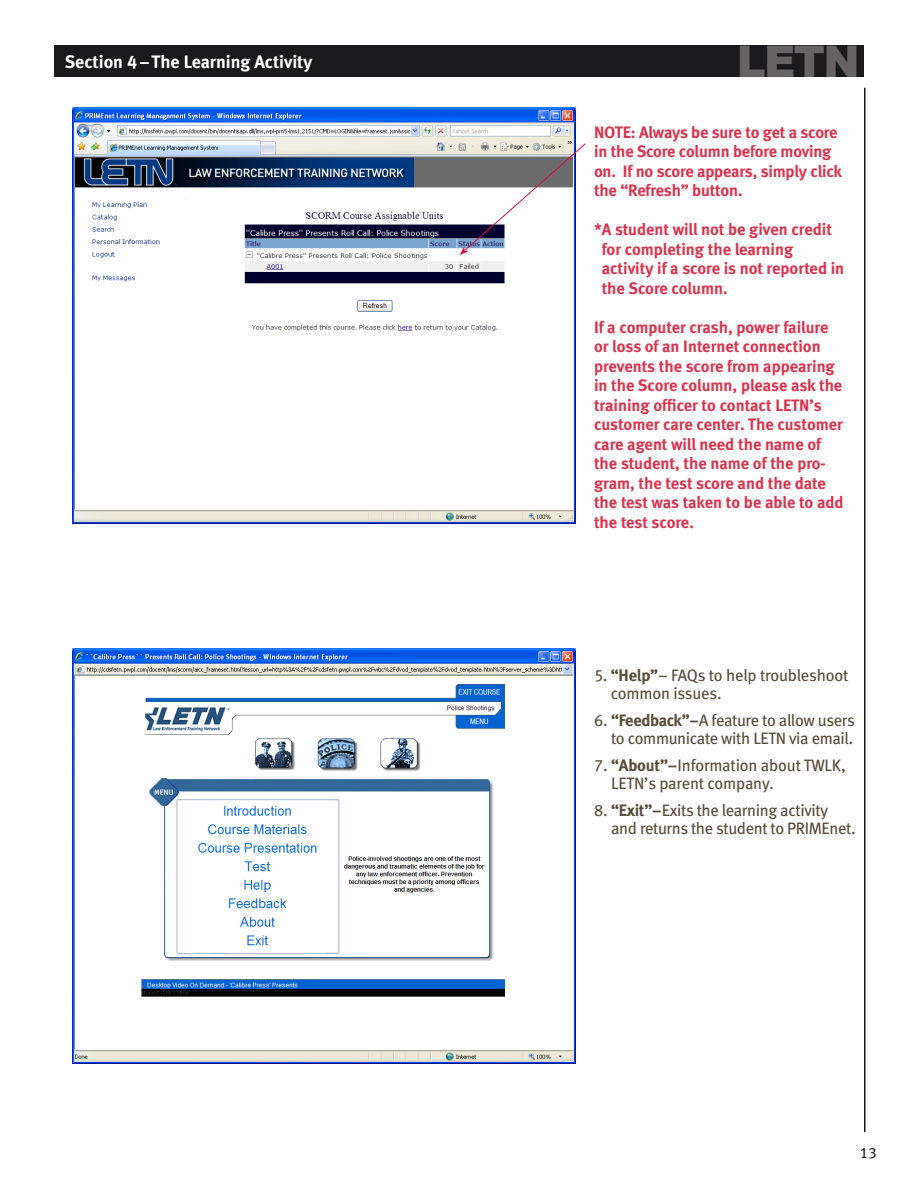
<style>
.page{position:relative;width:918px;height:1188px;background:#fff}
.page>*{position:absolute;margin:0;border:0;box-sizing:border-box;transform-origin:0 0}
.t1{font:900 43.5px "Arial";color:#676365}
.t2{font:18px "Meta Bold LF";color:#fff}
.t3{font:16.5px/19.5px "Meta Bold LF";letter-spacing:-.005em;color:#d7354f}
.t4{font:16.5px/18px "Meta Book LF";letter-spacing:-.02em;color:#574c3a}
.t5{font:15px "Meta Book LF";color:#231f20}
.s1{font-family:"Meta Bold LF"}
</style>
<div class="page">
<div style="left:54px;top:45px;width:810px;height:32px;background:#1a191b"></div>
<hr style="left:864px;top:88px;width:2px;height:1044px;background:#1a191b">
<img style="left:72px;top:108px;width:504px;height:415px">
<svg style="left:455px;top:143px;width:131px;height:112px"></svg>
<img style="left:73px;top:648px;width:503px;height:416px">
<p class="t2" style="left:65px;top:51px;width:249px">Section 4 – The Learning Activity</p>
<h1 class="t1" style="left:737px;top:37px;width:124px">LETN</h1>
<p class="t3" style="left:594px;top:122px;width:249px">NOTE: Always be sure to get a score in the Score column before moving on. If no score appears, simply click the “Refresh” button.</p>
<p class="t3" style="left:602px;top:220px;width:244px;text-indent:-8px">* A student will not be given credit for completing the learning activity if a score is not reported in the Score column.</p>
<p class="t3" style="left:594px;top:317px;width:251px">If a computer crash, power failure or loss of an Internet connection prevents the score from appearing in the Score column, please ask the training officer to contact LETN’s customer care center. The customer care agent will need the name of the student, the name of the pro&shy;gram, the test score and the date the test was taken to be able to add the test score.</p>
<p class="t4" style="left:611px;top:666px;width:239px;text-indent:-17px">5. <span class="s1">“Help”</span>– FAQs to help troubleshoot common issues.</p>
<p class="t4" style="left:594px;top:711px;width:262px;text-align:right">6. <span class="s1">“Feedback”–</span> A feature to allow users to communicate with LETN via email.</p>
<p class="t4" style="left:611px;top:756px;width:236px;text-indent:-17px">7. <span class="s1">“About”–</span> Information about TWLK,<br>LETN’s parent company.</p>
<p class="t4" style="left:611px;top:801px;width:246px;text-indent:-17px">8. <span class="s1">“Exit”–</span> Exits the learning activity and returns the student to PRIMEnet.</p>
<p class="t5" style="left:860px;top:1144px;width:18px">13</p>
</div>
